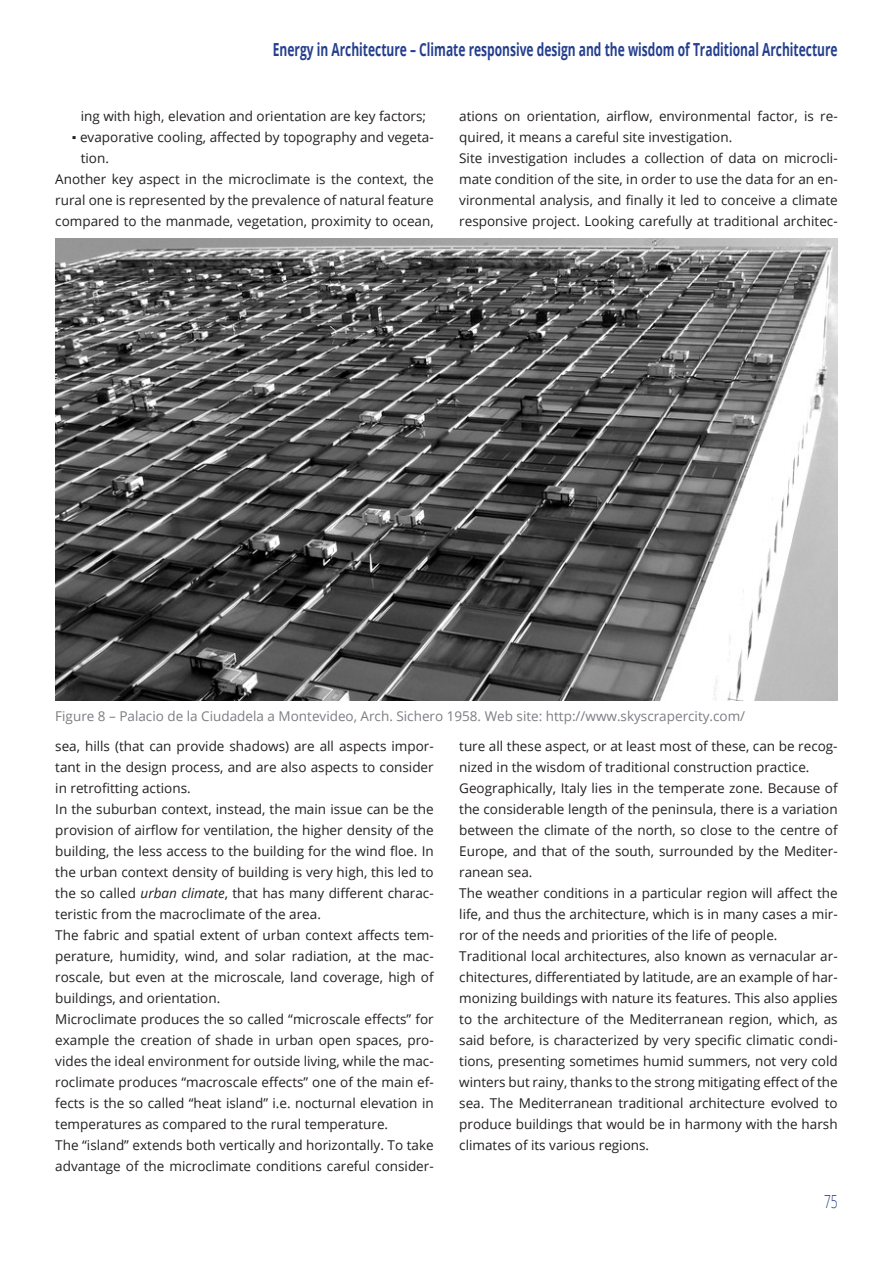
<style>
.page{position:relative;width:893px;height:1263px;background:#fff}
.page>*{position:absolute;margin:0;border:0;box-sizing:border-box;transform-origin:0 0}
.t1{font:700 18px "Open Sans";color:#253f8e;scale:.67 1}
.t2{font:300 18px "Open Sans";color:#253f8e;scale:.67 1}
.t3{font:13.5px/21px "Open Sans";color:#231f20}
.t4{font:13.5px "Open Sans";color:#7b7d82}
.s1{font-family:"Times New Roman"}
.s2{font-style:italic}
</style>
<div class="page">
<img style="left:55px;top:238px;width:783px;height:463px">
<h1 class="t1" style="left:273px;top:37px;width:844px">Energy in Architecture – Climate responsive design and the wisdom of Traditional Architecture</h1>
<p class="t3" style="left:81px;top:105px;width:347px">ing with high, elevation and orientation are key factors;</p>
<p class="t3" style="left:72px;top:126px;width:363px"><span class="s1">▪</span> evaporative cooling, affected by topography and vegeta-</p>
<p class="t3" style="left:81px;top:147px;width:30px">tion.</p>
<p class="t3" style="left:55px;top:168px;width:380px">Another key aspect in the microclimate is the context, the</p>
<p class="t3" style="left:55px;top:189px;width:380px">rural one is represented by the prevalence of natural feature</p>
<p class="t3" style="left:55px;top:210px;width:380px">compared to the manmade, vegetation, proximity to ocean,</p>
<p class="t3" style="left:459px;top:105px;width:380px">ations on orientation, airflow, environmental factor, is re&shy;quired, it means a careful site investigation.<br>Site investigation includes a collection of data on microcli&shy;mate condition of the site, in order to use the data for an en&shy;vironmental analysis, and finally it led to conceive a climate responsive project. Looking carefully at traditional architec-</p>
<p class="t4" style="left:55px;top:707px;width:691px">Figure 8 – Palacio de la Ciudadela a Montevideo, Arch. Sichero 1958. Web site: http://www.skyscrapercity.com/</p>
<p class="t3" style="left:55px;top:735px;width:380px">sea, hills (that can provide shadows) are all aspects impor&shy;tant in the design process, and are also aspects to consider in retrofitting actions.<br>In the suburban context, instead, the main issue can be the provision of airflow for ventilation, the higher density of the building, the less access to the building for the wind floe. In the urban context density of building is very high, this led to the so called <span class="s2">urban climate</span>, that has many different charac&shy;teristic from the macroclimate of the area.<br>The fabric and spatial extent of urban context affects tem&shy;perature, humidity, wind, and solar radiation, at the mac&shy;roscale, but even at the microscale, land coverage, high of buildings, and orientation.<br>Microclimate produces the so called “microscale effects” for example the creation of shade in urban open spaces, pro&shy;vides the ideal environment for outside living, while the mac&shy;roclimate produces “macroscale effects” one of the main ef&shy;fects is the so called “heat island” i.e. nocturnal elevation in temperatures as compared to the rural temperature.<br>The “island” extends both vertically and horizontally. To take advantage of the microclimate conditions careful consider-</p>
<p class="t3" style="left:459px;top:735px;width:380px">ture all these aspect, or at least most of these, can be recog&shy;nized in the wisdom of traditional construction practice.<br>Geographically, Italy lies in the temperate zone. Because of the considerable length of the peninsula, there is a variation between the climate of the north, so close to the centre of Europe, and that of the south, surrounded by the Mediter&shy;ranean sea.<br>The weather conditions in a particular region will affect the life, and thus the architecture, which is in many cases a mir&shy;ror of the needs and priorities of the life of people.<br>Traditional local architectures, also known as vernacular ar&shy;chitectures, differentiated by latitude, are an example of har&shy;monizing buildings with nature its features. This also applies to the architecture of the Mediterranean region, which, as said before, is characterized by very specific climatic condi&shy;tions, presenting sometimes humid summers, not very cold winters but rainy, thanks to the strong mitigating effect of the sea. The Mediterranean traditional architecture evolved to produce buildings that would be in harmony with the harsh climates of its various regions.</p>
<h1 class="t2" style="left:824px;top:1189px;width:22px">75</h1>
</div>
